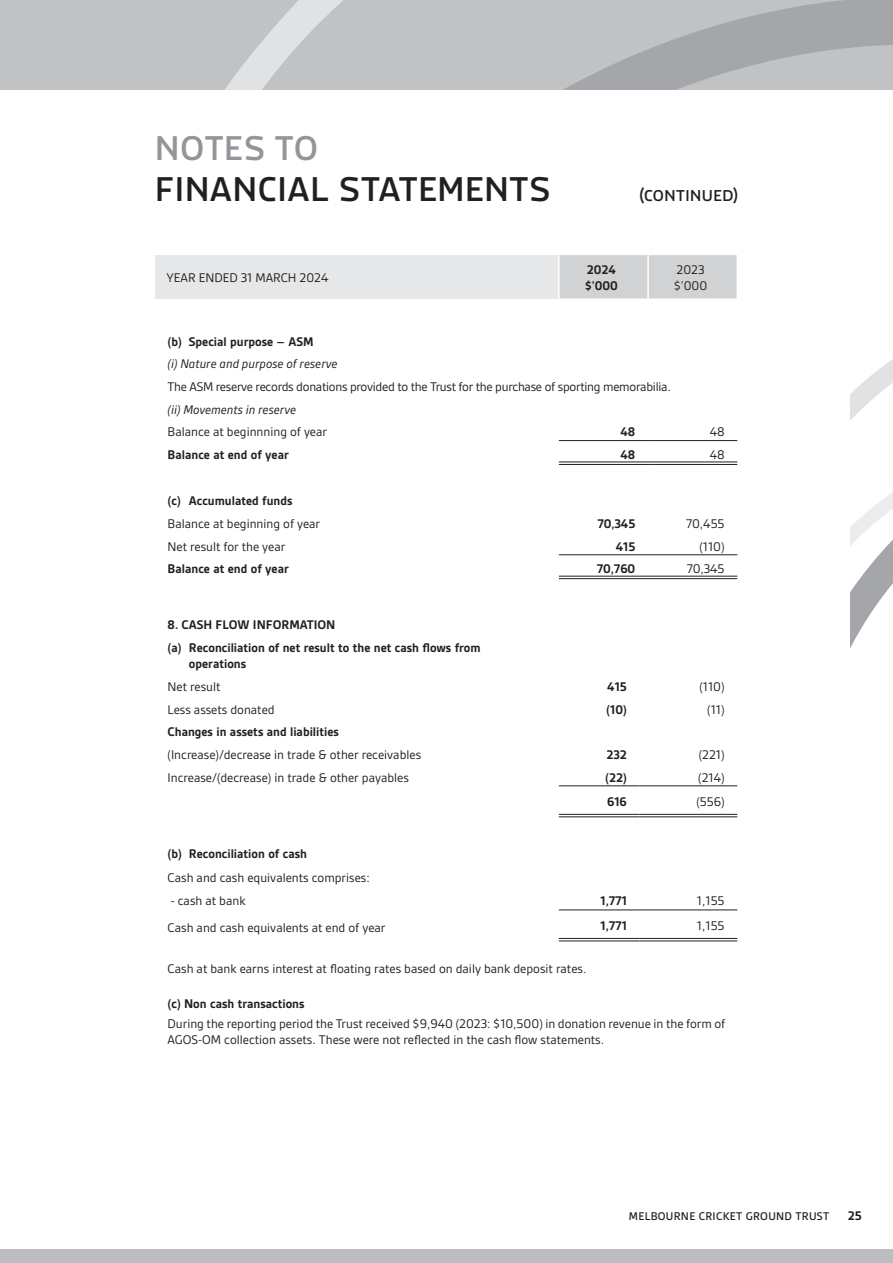
<style>
.page{position:relative;width:893px;height:1263px;background:#fff}
.page>*{position:absolute;margin:0;border:0;box-sizing:border-box;transform-origin:0 0}
.t1{font:500 36px "Macho Modular";letter-spacing:.02em;color:#231f20}
.t2{font:500 36px "Macho Modular";letter-spacing:.015em;color:#939598}
.t3{font:500 16.5px "Macho Modular";letter-spacing:.02em;color:#231f20}
.t4{font:13.5px/16.5px "Gesta";color:#231f20}
.t5{font:700 13.5px/16.5px "Gesta";color:#231f20}
.t6{font:13.5px "Gesta";letter-spacing:-.02em;color:#231f20}
.t7{font:italic 13.5px "Gesta";color:#231f20}
.t8{font:500 12px "Gesta";letter-spacing:.025em;color:#231f20}
</style>
<div class="page">
<div style="left:0;top:1249px;width:893px;height:14px;background:#bcbdc0"></div>
<svg style="left:850px;top:359px;width:43px;height:289px"></svg>
<div style="left:0;top:0;width:893px;height:89px;background:#c1c2c4"></div>
<svg style="left:225px;top:51px;width:29px;height:38px"></svg>
<svg style="left:254px;top:0;width:639px;height:89px"></svg>
<div style="left:155px;top:255px;width:404px;height:43px;background:#e6e7e9"></div>
<div style="left:560px;top:255px;width:177px;height:43px;background:#d1d2d4"></div>
<hr style="left:558px;top:255px;width:2px;height:43px;background:#fff">
<hr style="left:647px;top:255px;width:2px;height:43px;background:#fff">
<hr style="left:559px;top:785px;width:81px;height:1px;background:#231f20">
<hr style="left:640px;top:785px;width:97px;height:1px;background:#231f20">
<hr style="left:559px;top:909px;width:81px;height:1px;background:#231f20">
<hr style="left:640px;top:909px;width:97px;height:1px;background:#231f20">
<hr style="left:559px;top:814px;width:81px;height:1px;background:#231f20">
<hr style="left:559px;top:816px;width:81px;height:1px;background:#231f20">
<hr style="left:640px;top:814px;width:97px;height:1px;background:#231f20">
<hr style="left:640px;top:816px;width:97px;height:1px;background:#231f20">
<hr style="left:559px;top:938px;width:81px;height:1px;background:#231f20">
<hr style="left:559px;top:941px;width:81px;height:1px;background:#231f20">
<hr style="left:640px;top:938px;width:97px;height:1px;background:#231f20">
<hr style="left:640px;top:941px;width:97px;height:1px;background:#231f20">
<hr style="left:559px;top:554px;width:89px;height:1px;background:#231f20">
<hr style="left:648px;top:554px;width:89px;height:1px;background:#231f20">
<hr style="left:559px;top:576px;width:89px;height:1px;background:#231f20">
<hr style="left:559px;top:578px;width:89px;height:1px;background:#231f20">
<hr style="left:648px;top:576px;width:89px;height:1px;background:#231f20">
<hr style="left:648px;top:578px;width:89px;height:1px;background:#231f20">
<hr style="left:559px;top:440px;width:89px;height:1px;background:#231f20">
<hr style="left:648px;top:440px;width:89px;height:1px;background:#231f20">
<hr style="left:559px;top:462px;width:89px;height:1px;background:#231f20">
<hr style="left:559px;top:464px;width:89px;height:1px;background:#231f20">
<hr style="left:648px;top:462px;width:89px;height:1px;background:#231f20">
<hr style="left:648px;top:464px;width:89px;height:1px;background:#231f20">
<h1 class="t2" style="left:155px;top:127px;width:164px">NOTES TO</h1>
<h1 class="t1" style="left:155px;top:167px;width:397px">FINANCIAL STATEMENTS</h1>
<p class="t3" style="left:639px;top:186px;width:100px">(CONTINUED)</p>
<p class="t4" style="left:166px;top:269px;width:164px">YEAR ENDED 31 MARCH 2024</p>
<p class="t5" style="left:585px;top:261px;width:35px">2024 $’000</p>
<p class="t4" style="left:674px;top:261px;width:35px">2023 $’000</p>
<p class="t5" style="left:168px;top:333px;width:148px">(b) Special purpose – ASM</p>
<p class="t7" style="left:168px;top:356px;width:171px">(i) Nature and purpose of reserve</p>
<p class="t6" style="left:168px;top:379px;width:505px">The ASM reserve records donations provided to the Trust for the purchase of sporting memorabilia.</p>
<p class="t7" style="left:168px;top:402px;width:130px">(ii) Movements in reserve</p>
<p class="t4" style="left:168px;top:424px;width:161px">Balance at beginnning of year</p>
<p class="t5" style="left:621px;top:424px;width:16px">48</p>
<p class="t4" style="left:710px;top:424px;width:16px">48</p>
<p class="t5" style="left:168px;top:446px;width:123px">Balance at end of year</p>
<p class="t5" style="left:621px;top:446px;width:16px">48</p>
<p class="t4" style="left:710px;top:446px;width:16px">48</p>
<p class="t5" style="left:168px;top:493px;width:126px">(c) Accumulated funds</p>
<p class="t4" style="left:168px;top:515px;width:154px">Balance at beginning of year</p>
<p class="t5" style="left:597px;top:515px;width:39px">70,345</p>
<p class="t4" style="left:686px;top:515px;width:40px">70,455</p>
<p class="t4" style="left:168px;top:538px;width:119px">Net result for the year</p>
<p class="t5" style="left:616px;top:538px;width:21px">415</p>
<p class="t4" style="left:699px;top:538px;width:27px">(110)</p>
<p class="t5" style="left:168px;top:561px;width:123px">Balance at end of year</p>
<p class="t5" style="left:597px;top:561px;width:40px">70,760</p>
<p class="t4" style="left:687px;top:560px;width:39px">70,345</p>
<p class="t5" style="left:168px;top:614px;width:314px;line-height:22.6px">8. CASH FLOW INFORMATION<br>(a) Reconciliation of net result to the net cash flows from</p>
<p class="t5" style="left:189px;top:656px;width:59px">operations</p>
<p class="t4" style="left:168px;top:678px;width:54px">Net result</p>
<p class="t5" style="left:607px;top:678px;width:21px">415</p>
<p class="t4" style="left:699px;top:678px;width:27px">(110)</p>
<p class="t4" style="left:168px;top:701px;width:109px">Less assets donated</p>
<p class="t5" style="left:606px;top:701px;width:22px">(10)</p>
<p class="t4" style="left:707px;top:701px;width:19px">(11)</p>
<p class="t5" style="left:168px;top:724px;width:173px">Changes in assets and liabilities</p>
<p class="t4" style="left:168px;top:746px;width:255px">(Increase)/decrease in trade &amp; other receivables</p>
<p class="t5" style="left:606px;top:746px;width:22px">232</p>
<p class="t4" style="left:699px;top:746px;width:27px">(221)</p>
<p class="t4" style="left:168px;top:769px;width:243px">Increase/(decrease) in trade &amp; other payables</p>
<p class="t5" style="left:605px;top:769px;width:23px">(22)</p>
<p class="t4" style="left:698px;top:769px;width:28px">(214)</p>
<p class="t5" style="left:607px;top:793px;width:21px">616</p>
<p class="t4" style="left:696px;top:793px;width:30px">(556)</p>
<p class="t5" style="left:168px;top:845px;width:141px">(b) Reconciliation of cash</p>
<p class="t4" style="left:168px;top:869px;width:204px">Cash and cash equivalents comprises:</p>
<p class="t4" style="left:171px;top:892px;width:76px">- cash at bank</p>
<p class="t5" style="left:601px;top:892px;width:28px">1,771</p>
<p class="t4" style="left:697px;top:892px;width:29px">1,155</p>
<p class="t4" style="left:168px;top:919px;width:219px">Cash and cash equivalents at end of year</p>
<p class="t5" style="left:601px;top:917px;width:28px">1,771</p>
<p class="t4" style="left:697px;top:917px;width:29px">1,155</p>
<p class="t4" style="left:168px;top:960px;width:420px">Cash at bank earns interest at floating rates based on daily bank deposit rates.</p>
<p class="t5" style="left:168px;top:996px;width:138px">(c) Non cash transactions</p>
<p class="t4" style="left:168px;top:1015px;width:559px">During the reporting period the Trust received $9,940 (2023: $10,500) in donation revenue in the form of<br>AGOS-OM collection assets. These were not reflected in the cash flow statements.</p>
<p class="t8" style="left:629px;top:1210px;width:202px">MELBOURNE CRICKET GROUND TRUST</p>
<p class="t5" style="left:848px;top:1208px;width:16px">25</p>
</div>
